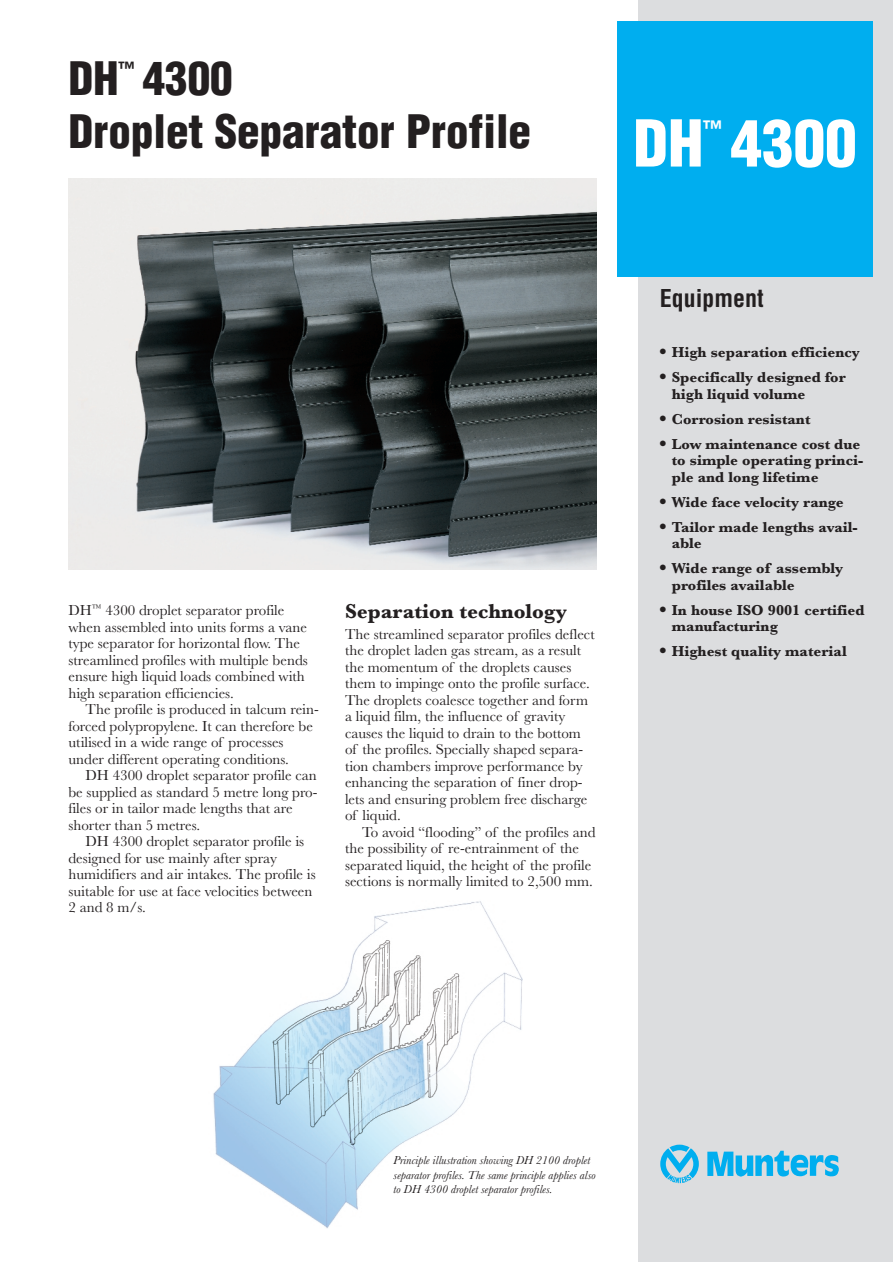
<style>
.page{position:relative;width:893px;height:1262px;background:#fff}
.page>*{position:absolute;margin:0;border:0;box-sizing:border-box;transform-origin:0 0}
.t1{font:900 condensed 63px "Helvetica";color:#fff}
.t2{font:900 condensed 45px/52.5px "Helvetica";color:#231f20}
.t3{font:700 condensed 24px "Helvetica";color:#231f20}
.t4{font:700 21px "Baskerville";color:#231f20}
.t5{font:900 condensed 20.85px "Helvetica";color:#fff}
.t6{font:900 condensed 17.85px "Helvetica";color:#231f20}
.t7{font:15px/16.5px "Baskerville";color:#231f20}
.t8{font:700 15px/16.5px "Baskerville";color:#231f20}
.t9{font:italic 12px/14.4px "Baskerville";color:#231f20}
.s1{font-family:"Helvetica";font-weight:900;font-stretch:condensed}
</style>
<div class="page">
<img style="left:213px;top:901px;width:309px;height:328px">
<div style="left:392px;top:1154px;width:209px;height:52px;background:#fff"></div>
<div style="left:638px;top:0;width:254px;height:1262px;background:#dcdddf"></div>
<div style="left:617px;top:21px;width:255px;height:255px;background:#00aeef"></div>
<img style="left:68px;top:179px;width:528px;height:391px">
<svg style="left:707px;top:1150px;width:132px;height:27px"></svg>
<svg style="left:660px;top:1144px;width:38px;height:39px"></svg>
<h2 class="t2" style="left:68px;top:56px;width:52px">DH</h2>
<p class="t6" style="left:118px;top:62px;width:17px">™</p>
<h2 class="t2" style="left:68px;top:56px;width:464px;text-indent:74px">4300<br>Droplet Separator Profile</h2>
<h1 class="t1" style="left:633px;top:119px;width:225px">DH 4300</h1>
<h3 class="t5" style="left:703px;top:120px;width:19px">™</h3>
<p class="t7" style="left:68px;top:603px;width:241px">DH<sup>™</sup> 4300 droplet separator profile when assembled into units forms a vane type separator for horizontal flow. The streamlined profiles with multiple bends ensure high liquid loads combined with high separation efficiencies.</p>
<p class="t7" style="left:68px;top:702px;width:252px;text-indent:17px">The profile is produced in talcum rein&shy;forced polypropylene. It can therefore be utilised in a wide range of processes under different operating conditions.</p>
<p class="t7" style="left:68px;top:768px;width:250px;text-indent:17px">DH 4300 droplet separator profile can be supplied as standard 5 metre long pro&shy;files or in tailor made lengths that are shorter than 5 metres.</p>
<p class="t7" style="left:68px;top:834px;width:249px;text-indent:17px">DH 4300 droplet separator profile is designed for use mainly after spray humidifiers and air intakes. The profile is suitable for use at face velocities between 2 and 8 m/s.</p>
<h3 class="t4" style="left:345px;top:603px;width:223px">Separation technology</h3>
<p class="t7" style="left:345px;top:627px;width:251px">The streamlined separator profiles deflect the droplet laden gas stream, as a result the momentum of the droplets causes them to impinge onto the profile surface.<br>The droplets coalesce together and form a liquid film, the influence of gravity causes the liquid to drain to the bottom of the profiles. Specially shaped separa&shy;tion chambers improve performance by enhancing the separation of finer drop&shy;lets and ensuring problem free discharge of liquid.</p>
<p class="t7" style="left:345px;top:825px;width:252px;text-indent:17px">To avoid “flooding” of the profiles and the possibility of re-entrainment of the separated liquid, the height of the profile sections is normally limited to 2,500 mm.</p>
<h3 class="t3" style="left:659px;top:289px;width:105px">Equipment</h3>
<p class="t8" style="left:659px;top:346px;width:201px"><span class="s1">•</span> High separation efficiency</p>
<p class="t8" style="left:671px;top:371px;width:175px;text-indent:-12px"><span class="s1">•</span> Specifically designed for high liquid volume</p>
<p class="t8" style="left:659px;top:412px;width:152px"><span class="s1">•</span> Corrosion resistant</p>
<p class="t8" style="left:671px;top:437px;width:193px;text-indent:-12px"><span class="s1">•</span> Low maintenance cost due to simple operating princi&shy;ple and long lifetime</p>
<p class="t8" style="left:659px;top:495px;width:185px"><span class="s1">•</span> Wide face velocity range</p>
<p class="t8" style="left:671px;top:520px;width:187px;text-indent:-12px"><span class="s1">•</span> Tailor made lengths avail&shy;able</p>
<p class="t8" style="left:671px;top:562px;width:173px;text-indent:-12px"><span class="s1">•</span> Wide range of assembly profiles available</p>
<p class="t8" style="left:671px;top:603px;width:194px;text-indent:-12px"><span class="s1">•</span> In house ISO 9001 certified manufacturing</p>
<p class="t8" style="left:659px;top:645px;width:188px"><span class="s1">•</span> Highest quality material</p>
<p class="t9" style="left:393px;top:1154px;width:204px">Principle illustration showing DH 2100 droplet separator profiles. The same principle applies also to DH 4300 droplet separator profiles.</p>
</div>
